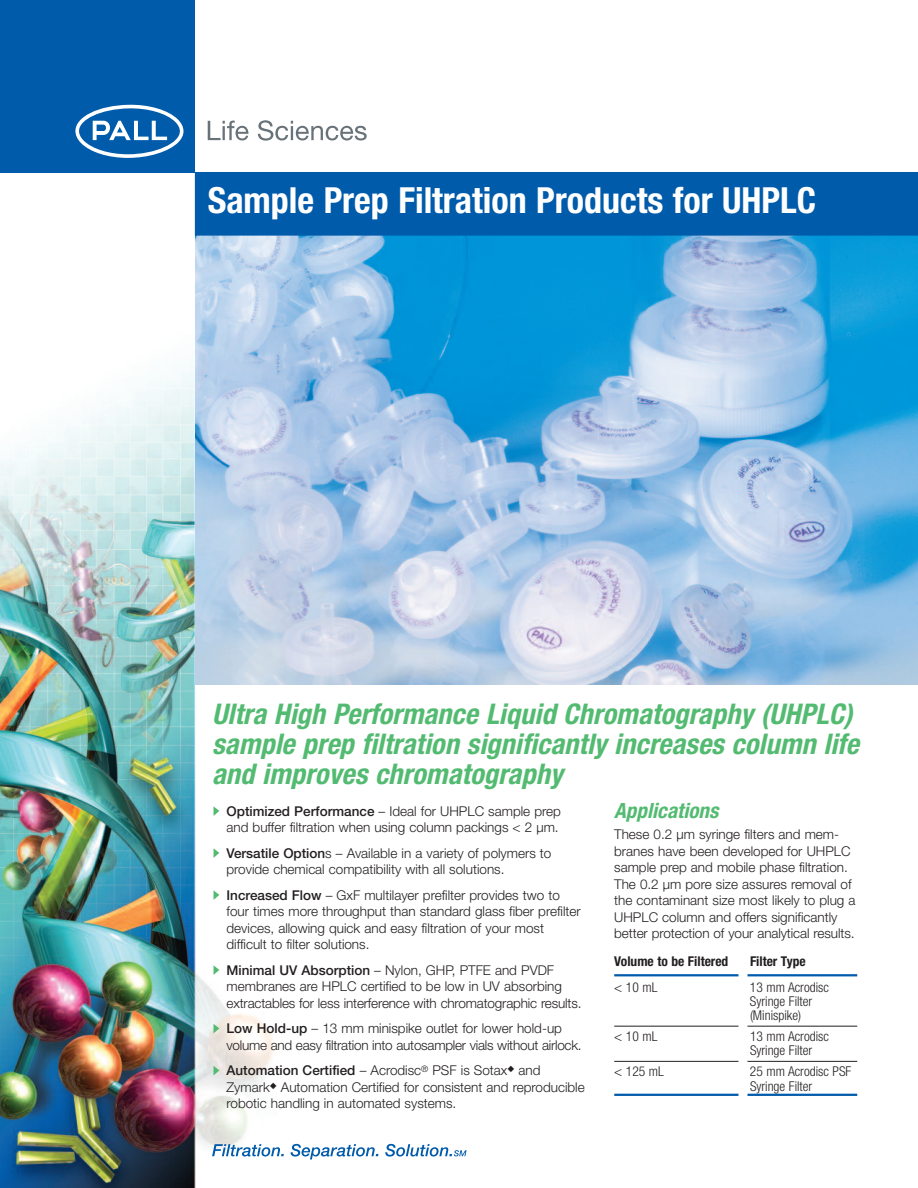
<style>
.page{position:relative;width:918px;height:1188px;background:#fff}
.page>*{position:absolute;margin:0;border:0;box-sizing:border-box;transform-origin:0 0}
.t1{font:700 condensed 36px "Helvetica Neue";color:#fff}
.t2{font:italic 700 condensed 28.5px/30px "Helvetica Neue";letter-spacing:.005em;color:#53bb71}
.t3{font:italic 700 condensed 21px "Helvetica Neue";letter-spacing:.005em;color:#53bb71}
.t4{font:300 13.5px/16.5px "Helvetica Neue";color:#231f20}
.t5{font:300 condensed 13.5px/14.2px "Helvetica Neue";color:#231f20}
.t6{font:700 condensed 13.5px "Helvetica Neue";color:#231f20}
.s1{font-weight:500}
</style>
<div class="page">
<img style="left:0;top:172px;width:318px;height:1016px">
<img style="left:195px;top:236px;width:723px;height:448px">
<div style="left:195px;top:172px;width:723px;height:64px;background:#015bab"></div>
<svg style="left:214px;top:806px;width:5px;height:10px"></svg>
<svg style="left:214px;top:848px;width:5px;height:10px"></svg>
<svg style="left:214px;top:890px;width:5px;height:10px"></svg>
<svg style="left:214px;top:965px;width:5px;height:10px"></svg>
<svg style="left:214px;top:1024px;width:5px;height:9px"></svg>
<svg style="left:214px;top:1066px;width:5px;height:9px"></svg>
<svg style="left:212px;top:1144px;width:72px;height:12px"></svg>
<svg style="left:291px;top:1144px;width:88px;height:15px"></svg>
<svg style="left:385px;top:1144px;width:82px;height:13px"></svg>
<svg style="left:208px;top:121px;width:41px;height:19px"></svg>
<svg style="left:258px;top:120px;width:109px;height:21px"></svg>
<div style="left:0;top:0;width:195px;height:172px;background:#015bab"></div>
<svg style="left:75px;top:104px;width:109px;height:54px"></svg>
<hr style="left:614px;top:974px;width:243px;height:2px;background:#015bab">
<hr style="left:614px;top:1026px;width:243px;height:1px;background:#231f20">
<hr style="left:614px;top:1061px;width:243px;height:1px;background:#231f20">
<hr style="left:614px;top:1094px;width:243px;height:2px;background:#015bab">
<div style="left:738px;top:967px;width:9px;height:149px;background:#fff"></div>
<h1 class="t1" style="left:208px;top:188px;width:610px">Sample Prep Filtration Products for UHPLC</h1>
<h2 class="t2" style="left:212px;top:702px;width:648px">Ultra High Performance Liquid Chromatography (UHPLC) sample prep filtration significantly increases column life and improves chromatography</h2>
<h3 class="t3" style="left:614px;top:803px;width:106px">Applications</h3>
<p class="t4" style="left:614px;top:827px;width:243px">These 0.2 µm syringe filters and mem&shy;branes have been developed for UHPLC sample prep and mobile phase filtration.<br>The 0.2 µm pore size assures removal of the contaminant size most likely to plug a UHPLC column and offers significantly better protection of your analytical results.</p>
<p class="t6" style="left:614px;top:957px;width:116px">Volume to be Filtered</p>
<p class="t6" style="left:750px;top:957px;width:57px">Filter Type</p>
<p class="t5" style="left:614px;top:981px;width:45px">&lt; 10 mL</p>
<p class="t5" style="left:750px;top:981px;width:81px">13 mm Acrodisc<br>Syringe Filter (Minispike)</p>
<p class="t5" style="left:614px;top:1030px;width:45px">&lt; 10 mL</p>
<p class="t5" style="left:750px;top:1030px;width:81px">13 mm Acrodisc<br>Syringe Filter</p>
<p class="t5" style="left:614px;top:1066px;width:51px">&lt; 125 mL</p>
<p class="t5" style="left:750px;top:1066px;width:103px">25 mm Acrodisc PSF<br>Syringe Filter</p>
<p class="t4" style="left:227px;top:804px;width:336px"><span class="s1">Optimized Performance</span> – Ideal for UHPLC sample prep and buffer filtration when using column packings &lt; 2 µm.</p>
<p class="t4" style="left:227px;top:846px;width:326px"><span class="s1">Versatile Option</span>s – Available in a variety of polymers to provide chemical compatibility with all solutions.</p>
<p class="t4" style="left:227px;top:888px;width:356px"><span class="s1">Increased Flow</span> – GxF multilayer prefilter provides two to four times more throughput than standard glass fiber prefilter devices, allowing quick and easy filtration of your most difficult to filter solutions.</p>
<p class="t4" style="left:227px;top:963px;width:356px"><span class="s1">Minimal UV Absorption</span> – Nylon, GHP, PTFE and PVDF membranes are HPLC certified to be low in UV absorbing extractables for less interference with chromatographic results.</p>
<p class="t4" style="left:227px;top:1022px;width:357px"><span class="s1">Low Hold-up</span> – 13 mm minispike outlet for lower hold-up volume and easy filtration into autosampler vials without airlock.</p>
<p class="t4" style="left:227px;top:1064px;width:360px"><span class="s1">Automation Certified</span> – Acrodisc<sup>®</sup> PSF is Sotax◆ and<br>Zymark◆ Automation Certified for consistent and reproducible robotic handling in automated systems.</p>
</div>
